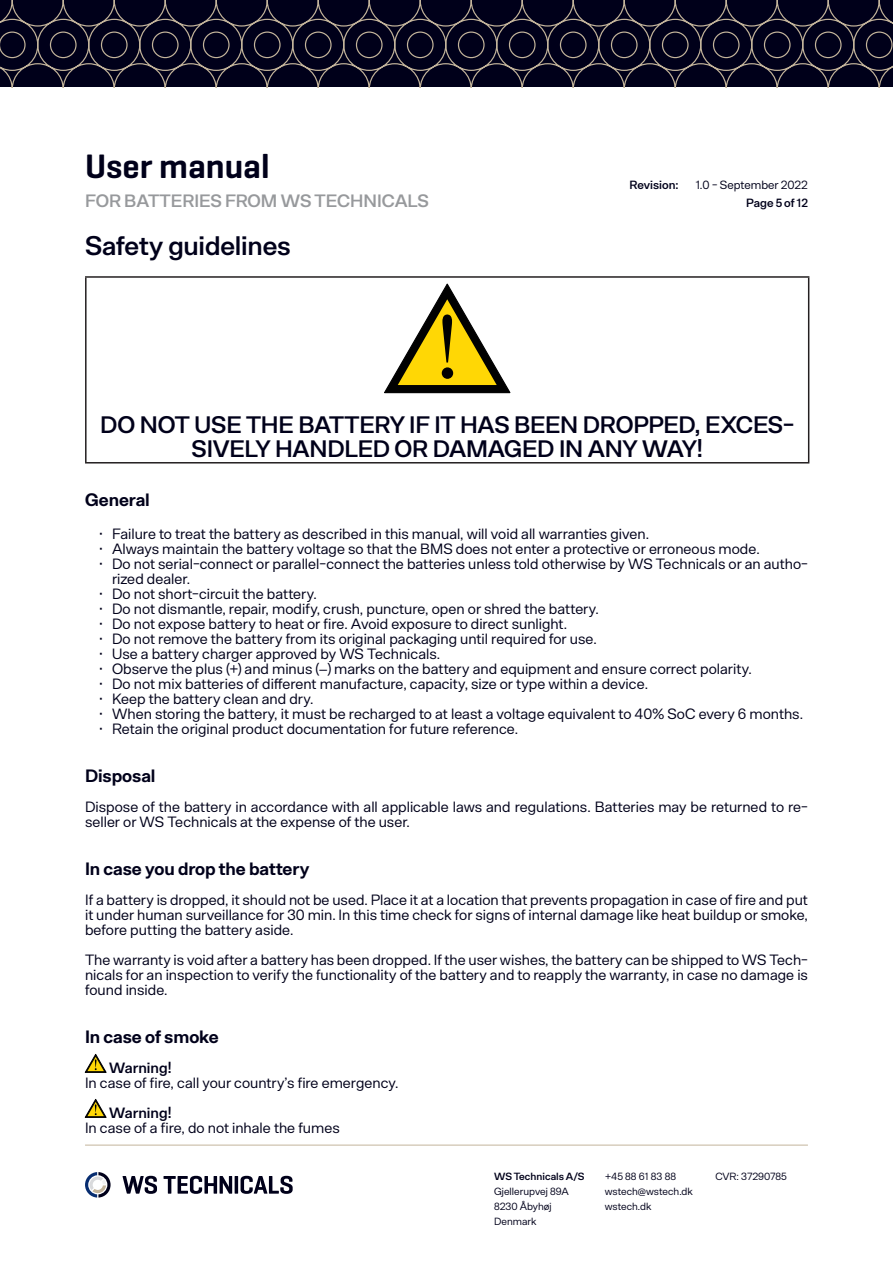
<style>
.page{position:relative;width:893px;height:1263px;background:#fff}
.page>*{position:absolute;margin:0;border:0;box-sizing:border-box;transform-origin:0 0}
.t1{font:600 34.5px "Geogrotesque";color:#00001a}
.Manual_Header_1{font:600 27px "Arbeit";letter-spacing:-.01em;color:#00001a}
.Manual_Caution{font:600 24px/24px "Arbeit";letter-spacing:-.01em;color:#00001a;text-align:center}
.Manual_Subtitle{font:700 18px "Arbeit";letter-spacing:-.005em;color:#00001a}
.t2{font:600 18px "Arbeit";color:#97999c}
.Manual_maintext_1{font:15px/15px "Arbeit";color:#00001a}
.Manual_Caution-2{font:600 15px "Arbeit";color:#00001a}
.Manual_maintext_1-2{font:600 15px "Arbeit";color:#00001a}
.t3{font:600 12px "Arbeit";color:#00001a}
.t4{font:12px "Arbeit";color:#00001a}
.t5{font:10.5px/15px "Arbeit";color:#00001a}
.t6{font:600 10.5px "Arbeit";color:#00001a}
</style>
<div class="page">
<svg style="left:0;top:0;width:893px;height:87px;background:#131227"></svg>
<hr style="left:85px;top:1145px;width:723px;height:1px;background:#c3b49b">
<svg style="left:123px;top:1176px;width:34px;height:18px"></svg>
<svg style="left:164px;top:1176px;width:68px;height:18px"></svg>
<hr style="left:235px;top:1176px;width:3px;height:18px;background:#00001a">
<svg style="left:241px;top:1176px;width:52px;height:18px"></svg>
<svg style="left:85px;top:1172px;width:26px;height:25px"></svg>
<hr style="left:85px;top:276px;width:724px;height:2px;background:#231f20">
<hr style="left:85px;top:278px;width:2px;height:184px;background:#231f20">
<hr style="left:808px;top:278px;width:1px;height:184px;background:#231f20">
<hr style="left:85px;top:462px;width:724px;height:1px;background:#231f20">
<svg style="left:384px;top:283px;width:127px;height:111px"></svg>
<svg style="left:85px;top:1054px;width:21px;height:19px"></svg>
<svg style="left:85px;top:1099px;width:21px;height:19px"></svg>
<h1 class="t1" style="left:85px;top:145px;width:186px">User manual</h1>
<p class="t2" style="left:85px;top:190px;width:345px">FOR BATTERIES FROM WS TECHNICALS</p>
<p class="Manual_Header_1" style="left:85px;top:230px;width:207px">Safety guidelines</p>
<p class="t3" style="left:629px;top:178px;width:51px">Revision:</p>
<p class="t4" style="left:696px;top:178px;width:114px">1.0 - September 2022</p>
<p class="t3" style="left:746px;top:196px;width:63px">Page 5 of 12</p>
<p class="Manual_Caution" style="left:100px;top:413px;width:695px">DO NOT USE THE BATTERY IF IT HAS BEEN DROPPED, EXCES-<br>SIVELY HANDLED OR DAMAGED IN ANY WAY!</p>
<p class="Manual_Subtitle" style="left:85px;top:488px;width:66px">General</p>
<p class="Manual_maintext_1" style="left:99px;top:526px;width:551px">• Failure to treat the battery as described in this manual, will void all warranties given.</p>
<p class="Manual_maintext_1" style="left:99px;top:541px;width:662px">• Always maintain the battery voltage so that the BMS does not enter a protective or erroneous mode.</p>
<p class="Manual_maintext_1" style="left:112px;top:556px;width:697px;text-indent:-13px">• Do not serial-connect or parallel-connect the batteries unless told otherwise by WS Technicals or an autho&shy;rized dealer.</p>
<p class="Manual_maintext_1" style="left:99px;top:586px;width:219px">• Do not short-circuit the battery.</p>
<p class="Manual_maintext_1" style="left:99px;top:601px;width:501px">• Do not dismantle, repair, modify, crush, puncture, open or shred the battery.</p>
<p class="Manual_maintext_1" style="left:99px;top:616px;width:469px">• Do not expose battery to heat or fire. Avoid exposure to direct sunlight.</p>
<p class="Manual_maintext_1" style="left:99px;top:631px;width:499px">• Do not remove the battery from its original packaging until required for use.</p>
<p class="Manual_maintext_1" style="left:99px;top:646px;width:342px">• Use a battery charger approved by WS Technicals.</p>
<p class="Manual_maintext_1" style="left:99px;top:661px;width:654px">• Observe the plus (+) and minus (–) marks on the battery and equipment and ensure correct polarity.</p>
<p class="Manual_maintext_1" style="left:99px;top:676px;width:550px">• Do not mix batteries of different manufacture, capacity, size or type within a device.</p>
<p class="Manual_maintext_1" style="left:99px;top:691px;width:216px">• Keep the battery clean and dry.</p>
<p class="Manual_maintext_1" style="left:99px;top:706px;width:705px">• When storing the battery, it must be recharged to at least a voltage equivalent to 40% SoC every 6 months.</p>
<p class="Manual_maintext_1" style="left:99px;top:721px;width:420px">• Retain the original product documentation for future reference.</p>
<p class="Manual_Subtitle" style="left:85px;top:764px;width:72px">Disposal</p>
<p class="Manual_maintext_1" style="left:85px;top:799px;width:724px">Dispose of the battery in accordance with all applicable laws and regulations. Batteries may be returned to re&shy;seller or WS Technicals at the expense of the user.</p>
<p class="Manual_Subtitle" style="left:85px;top:857px;width:226px">In case you drop the battery</p>
<p class="Manual_maintext_1" style="left:85px;top:892px;width:724px;text-align:justify">If a battery is dropped, it should not be used. Place it at a location that prevents propagation in case of fire and put it under human surveillance for 30 min. In this time check for signs of internal damage like heat buildup or smoke, before putting the battery aside.</p>
<p class="Manual_maintext_1" style="left:85px;top:952px;width:724px;text-align:justify">The warranty is void after a battery has been dropped. If the user wishes, the battery can be shipped to WS Tech&shy;nicals for an inspection to verify the functionality of the battery and to reapply the warranty, in case no damage is found inside.</p>
<p class="Manual_Subtitle" style="left:85px;top:1025px;width:135px">In case of smoke</p>
<p class="Manual_Caution-2" style="left:109px;top:1058px;width:64px">Warning!</p>
<p class="Manual_maintext_1" style="left:85px;top:1075px;width:315px">In case of fire, call your country’s fire emergency.</p>
<p class="Manual_maintext_1-2" style="left:109px;top:1103px;width:64px">Warning!</p>
<p class="Manual_maintext_1" style="left:85px;top:1120px;width:256px">In case of a fire, do not inhale the fumes</p>
<p class="t6" style="left:494px;top:1170px;width:92px">WS Technicals A/S</p>
<p class="t5" style="left:494px;top:1184px;width:76px">Gjellerupvej 89A<br>8230 Åbyhøj<br>Denmark</p>
<p class="t5" style="left:605px;top:1169px;width:90px">+45 88 61 83 88 wstech@wstech.dk wstech.dk</p>
<p class="t5" style="left:715px;top:1169px;width:73px">CVR: 37290785</p>
</div>
